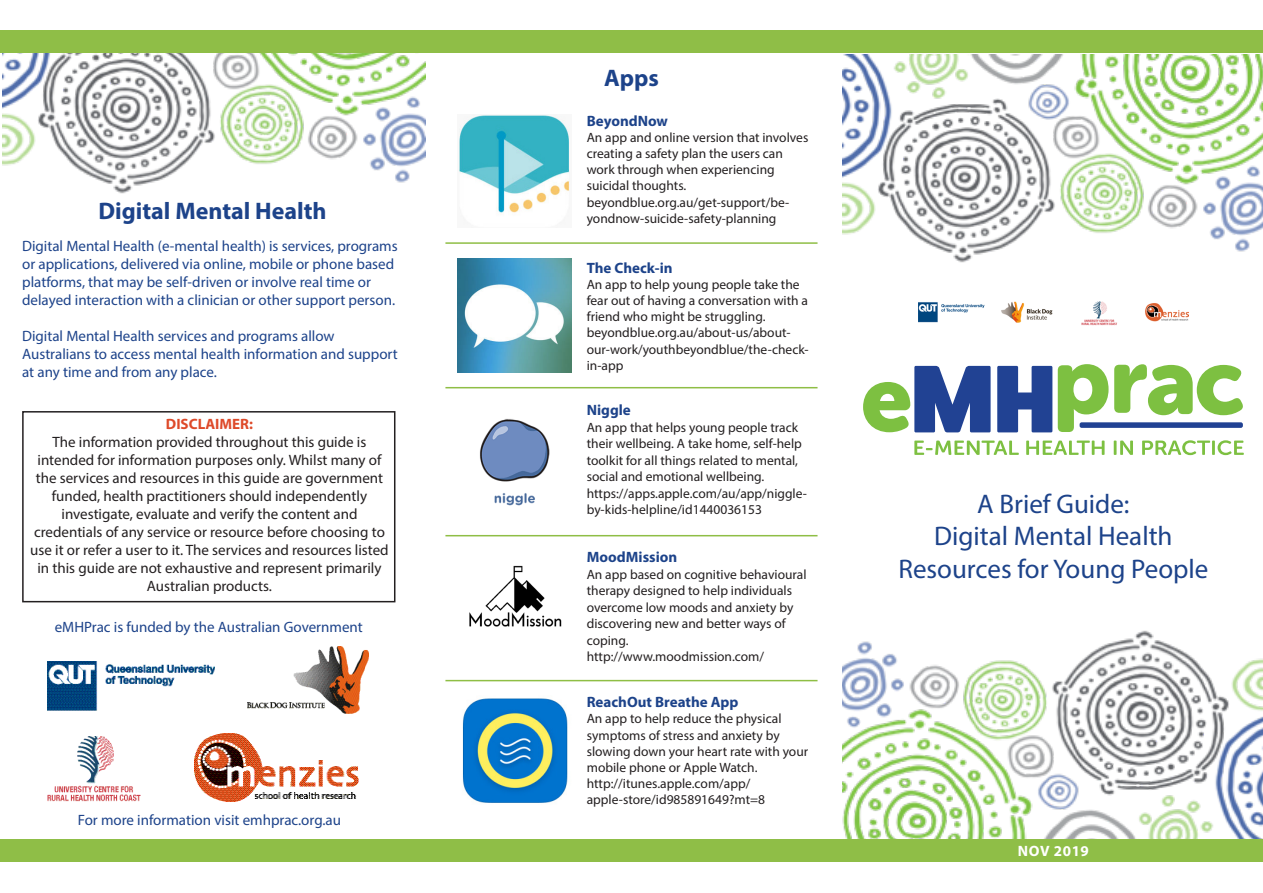
<style>
.page{position:relative;width:1263px;height:893px;background:#fff}
.page>*{position:absolute;margin:0;border:0;box-sizing:border-box;transform-origin:0 0}
.t1{font:27px "Myriad Pro";color:#1d438a}
.t2{font:700 24px "Myriad Pro";color:#1d438a}
.t3{font:15px/18px "Myriad Pro";color:#1d438a}
.t4{font:15px/18px "Myriad Pro";color:#231f20;text-align:center}
.t5{font:700 15px "Myriad Pro";color:#1d438a}
.t6{font:700 15px "Myriad Pro";color:#de4a2a}
.t7{font:700 15px "Myriad Pro";letter-spacing:.04em;color:#fff}
.t8{font:13.5px/16.2px "Myriad Pro";color:#231f20}
</style>
<div class="page">
<img style="left:842px;top:54px;width:421px;height:209px">
<img style="left:842px;top:630px;width:421px;height:209px">
<svg style="left:914px;top:441px;width:105px;height:14px"></svg>
<svg style="left:1026px;top:441px;width:78px;height:14px"></svg>
<svg style="left:1114px;top:441px;width:19px;height:14px"></svg>
<svg style="left:1142px;top:440px;width:68px;height:15px"></svg>
<hr style="left:1212px;top:441px;width:3px;height:14px;background:#7dc041">
<svg style="left:1217px;top:440px;width:27px;height:15px"></svg>
<svg style="left:1058px;top:364px;width:50px;height:68px"></svg>
<svg style="left:1114px;top:364px;width:129px;height:51px"></svg>
<div style="left:1079px;top:422px;width:164px;height:6px;background:#214293;border-radius:2px"></div>
<svg style="left:863px;top:366px;width:127px;height:66px"></svg>
<svg style="left:997px;top:366px;width:55px;height:66px"></svg>
<div style="left:0;top:31px;width:1263px;height:22px;background:#8fbe47"></div>
<div style="left:0;top:839px;width:1263px;height:23px;background:#8fbe47"></div>
<div style="left:22px;top:411px;width:373px;height:191px;border:2px solid #231f20"></div>
<img style="left:247px;top:646px;width:121px;height:68px">
<img style="left:194px;top:734px;width:165px;height:67px">
<img style="left:47px;top:661px;width:167px;height:50px">
<img style="left:47px;top:736px;width:93px;height:66px">
<img style="left:3px;top:53px;width:423px;height:141px">
<hr style="left:445px;top:242px;width:372px;height:2px;background:#8fbe45">
<hr style="left:445px;top:387px;width:372px;height:1px;background:#8fbe45">
<hr style="left:445px;top:680px;width:372px;height:1px;background:#8fbe45">
<img style="left:459px;top:115px;width:111px;height:98px">
<img style="left:457px;top:259px;width:115px;height:113px">
<img style="left:469px;top:565px;width:93px;height:62px">
<hr style="left:445px;top:535px;width:372px;height:1px;background:#8fbe45">
<img style="left:480px;top:419px;width:70px;height:87px">
<img style="left:462px;top:698px;width:106px;height:105px">
<img style="left:918px;top:301px;width:270px;height:25px">
<p class="t2" style="left:98px;top:196px;width:230px">Digital Mental Health</p>
<p class="t3" style="left:22px;top:237px;width:377px">Digital Mental Health (e-mental health) is services, programs or applications, delivered via online, mobile or phone based platforms, that may be self-driven or involve real time or delayed interaction with a clinician or other support person.</p>
<p class="t3" style="left:22px;top:327px;width:314px">Digital Mental Health services and programs allow</p>
<p class="t3" style="left:22px;top:345px;width:377px">Australians to access mental health information and support at any time and from any place.</p>
<p class="t6" style="left:166px;top:414px;width:89px">DISCLAIMER:</p>
<p class="t4" style="left:36px;top:433px;width:349px">The information provided throughout this guide is intended for information purposes only. Whilst many of the services and resources in this guide are government funded, health practitioners should independently</p>
<p class="t4" style="left:62px;top:505px;width:297px">investigate, evaluate and verify the content and</p>
<p class="t4" style="left:30px;top:523px;width:360px">credentials of any service or resource before choosing to use it or refer a user to it. The services and resources listed in this guide are not exhaustive and represent primarily Australian products.</p>
<p class="t3" style="left:55px;top:617px;width:309px">eMHPrac is funded by the Australian Government</p>
<p class="t3" style="left:78px;top:811px;width:265px">For more information visit emhprac.org.au</p>
<p class="t2" style="left:604px;top:62px;width:56px">Apps</p>
<p class="t5" style="left:587px;top:111px;width:83px">BeyondNow</p>
<p class="t8" style="left:587px;top:129px;width:223px">An app and online version that involves creating a safety plan the users can work through when experiencing</p>
<p class="t8" style="left:587px;top:178px;width:101px">suicidal thoughts.</p>
<p class="t8" style="left:587px;top:194px;width:204px">beyondblue.org.au/get-support/be&shy;yondnow-suicide-safety-planning</p>
<p class="t5" style="left:587px;top:258px;width:87px">The Check-in</p>
<p class="t8" style="left:587px;top:276px;width:223px">An app to help young people take the fear out of having a conversation with a friend who might be struggling.</p>
<p class="t8" style="left:587px;top:325px;width:224px">beyondblue.org.au/about-us/about&shy;our-work/youthbeyondblue/the-check&shy;in-app</p>
<p class="t5" style="left:587px;top:400px;width:46px">Niggle</p>
<p class="t8" style="left:587px;top:419px;width:217px">An app that helps young people track their wellbeing. A take home, self-help toolkit for all things related to mental, social and emotional wellbeing.</p>
<p class="t8" style="left:587px;top:485px;width:222px">https://apps.apple.com/au/app/niggle&shy;by-kids-helpline/id1440036153</p>
<p class="t5" style="left:587px;top:547px;width:92px">MoodMission</p>
<p class="t8" style="left:587px;top:566px;width:221px">An app based on cognitive behavioural</p>
<p class="t8" style="left:587px;top:582px;width:208px">therapy designed to help individuals overcome low moods and anxiety by discovering new and better ways of coping.</p>
<p class="t8" style="left:587px;top:648px;width:179px">http://www.moodmission.com/</p>
<p class="t5" style="left:587px;top:692px;width:153px">ReachOut Breathe App</p>
<p class="t8" style="left:587px;top:711px;width:223px">An app to help reduce the physical symptoms of stress and anxiety by slowing down your heart rate with your mobile phone or Apple Watch.</p>
<p class="t8" style="left:587px;top:775px;width:165px">http://itunes.apple.com/app/</p>
<p class="t8" style="left:587px;top:792px;width:180px">apple-store/id985891649?mt=8</p>
<p class="t1" style="left:977px;top:487px;width:154px">A Brief Guide:</p>
<p class="t1" style="left:934px;top:519px;width:240px">Digital Mental Health</p>
<p class="t1" style="left:898px;top:552px;width:312px">Resources for Young People</p>
<p class="t7" style="left:1018px;top:841px;width:73px">NOV 2019</p>
</div>
